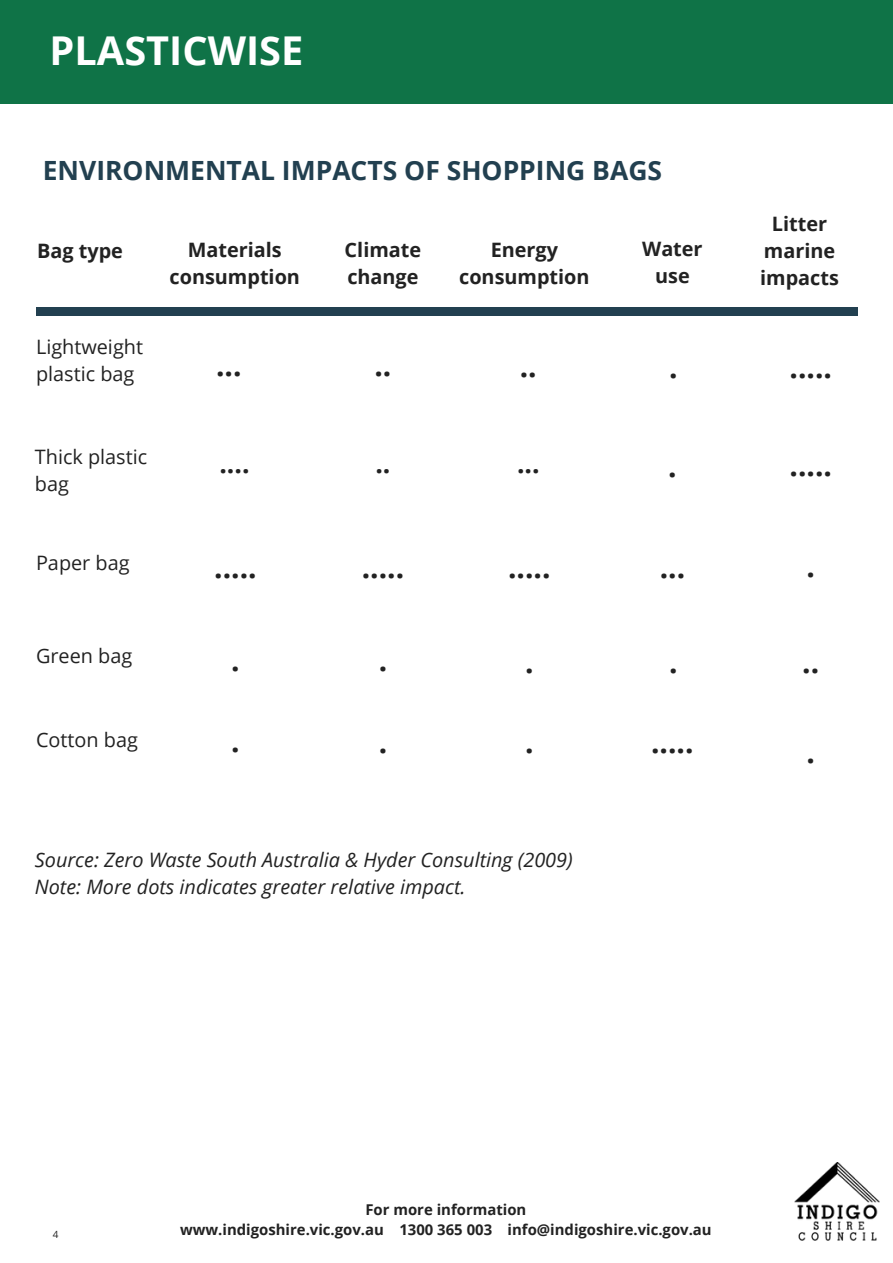
<style>
.page{position:relative;width:893px;height:1263px;background:#fff}
.page>*{position:absolute;margin:0;border:0;box-sizing:border-box;transform-origin:0 0}
.t1{font:700 39.75px "Open Sans";color:#fff}
.t2{font:700 29.85px "Open Sans";color:#222}
.t3{font:700 26.55px "Open Sans";color:#224050}
.t4{font:700 26.55px "Open Sans";color:#222}
.t5{font:italic 19.8px/27px "Open Sans";color:#222}
.t6{font:700 19.8px/27px "Open Sans";color:#222;text-align:center}
.t7{font:19.8px/27px "Open Sans";color:#222}
.t8{font:700 14.85px "Open Sans";color:#222}
.t9{font:9.9px "Open Sans";color:#222}
</style>
<div class="page">
<div style="left:0;top:0;width:893px;height:104px;background:#0f7347"></div>
<img style="left:795px;top:1162px;width:84px;height:79px">
<div style="left:36px;top:307px;width:49px;height:9px;background:#224050"></div>
<div style="left:809px;top:307px;width:49px;height:9px;background:#224050"></div>
<div style="left:84px;top:307px;width:336px;height:9px;background:#224050"></div>
<div style="left:419px;top:307px;width:337px;height:9px;background:#224050"></div>
<div style="left:755px;top:307px;width:55px;height:9px;background:#224050"></div>
<h1 class="t1" style="left:50px;top:23px;width:255px">PLASTICWISE</h1>
<h3 class="t3" style="left:43px;top:152px;width:621px">ENVIRONMENTAL IMPACTS OF SHOPPING BAGS</h3>
<p class="t6" style="left:37px;top:237px;width:87px">Bag type</p>
<p class="t6" style="left:170px;top:236px;width:132px">Materials consumption</p>
<p class="t6" style="left:345px;top:236px;width:78px;text-align:left">Climate change</p>
<p class="t6" style="left:459px;top:236px;width:132px">Energy consumption</p>
<p class="t6" style="left:642px;top:234px;width:62px">Water use</p>
<p class="t6" style="left:760px;top:210px;width:80px">Litter marine impacts</p>
<p class="t7" style="left:36px;top:332px;width:109px">Lightweight plastic bag</p>
<p class="t7" style="left:35px;top:443px;width:114px">Thick plastic bag</p>
<p class="t7" style="left:36px;top:549px;width:95px">Paper bag</p>
<p class="t7" style="left:36px;top:642px;width:98px">Green bag</p>
<p class="t7" style="left:36px;top:725px;width:103px">Cotton bag</p>
<h2 class="t2" style="left:216px;top:344px;width:27px">...</h2>
<h2 class="t2" style="left:374px;top:344px;width:18px">..</h2>
<h2 class="t2" style="left:520px;top:345px;width:18px">..</h2>
<h2 class="t2" style="left:669px;top:346px;width:10px">.</h2>
<h2 class="t2" style="left:790px;top:346px;width:44px">.....</h2>
<h3 class="t4" style="left:219px;top:445px;width:32px">....</h3>
<h3 class="t4" style="left:375px;top:445px;width:17px">..</h3>
<h3 class="t4" style="left:517px;top:445px;width:24px">...</h3>
<h2 class="t2" style="left:668px;top:446px;width:10px">.</h2>
<h2 class="t2" style="left:790px;top:444px;width:44px">.....</h2>
<h2 class="t2" style="left:214px;top:546px;width:44px">.....</h2>
<h2 class="t2" style="left:362px;top:546px;width:44px">.....</h2>
<h2 class="t2" style="left:508px;top:546px;width:44px">.....</h2>
<h2 class="t2" style="left:807px;top:545px;width:10px">.</h2>
<h2 class="t2" style="left:660px;top:546px;width:27px">...</h2>
<h2 class="t2" style="left:231px;top:639px;width:10px">.</h2>
<h2 class="t2" style="left:379px;top:639px;width:10px">.</h2>
<h2 class="t2" style="left:525px;top:641px;width:10px">.</h2>
<h2 class="t2" style="left:669px;top:641px;width:10px">.</h2>
<h2 class="t2" style="left:802px;top:641px;width:18px">..</h2>
<h2 class="t2" style="left:231px;top:720px;width:10px">.</h2>
<h2 class="t2" style="left:379px;top:721px;width:10px">.</h2>
<h2 class="t2" style="left:525px;top:721px;width:10px">.</h2>
<h2 class="t2" style="left:651px;top:721px;width:44px">.....</h2>
<h2 class="t2" style="left:807px;top:732px;width:10px">.</h2>
<p class="t5" style="left:35px;top:846px;width:539px">Source: Zero Waste South Australia &amp; Hyder Consulting (2009)<br>Note: More dots indicates greater relative impact.</p>
<p class="t8" style="left:365px;top:1199px;width:162px">For more information</p>
<p class="t9" style="left:53px;top:1227px;width:7px">4</p>
<p class="t8" style="left:180px;top:1219px;width:533px">www.indigoshire.vic.gov.au 1300 365 003 info@indigoshire.vic.gov.au</p>
</div>
